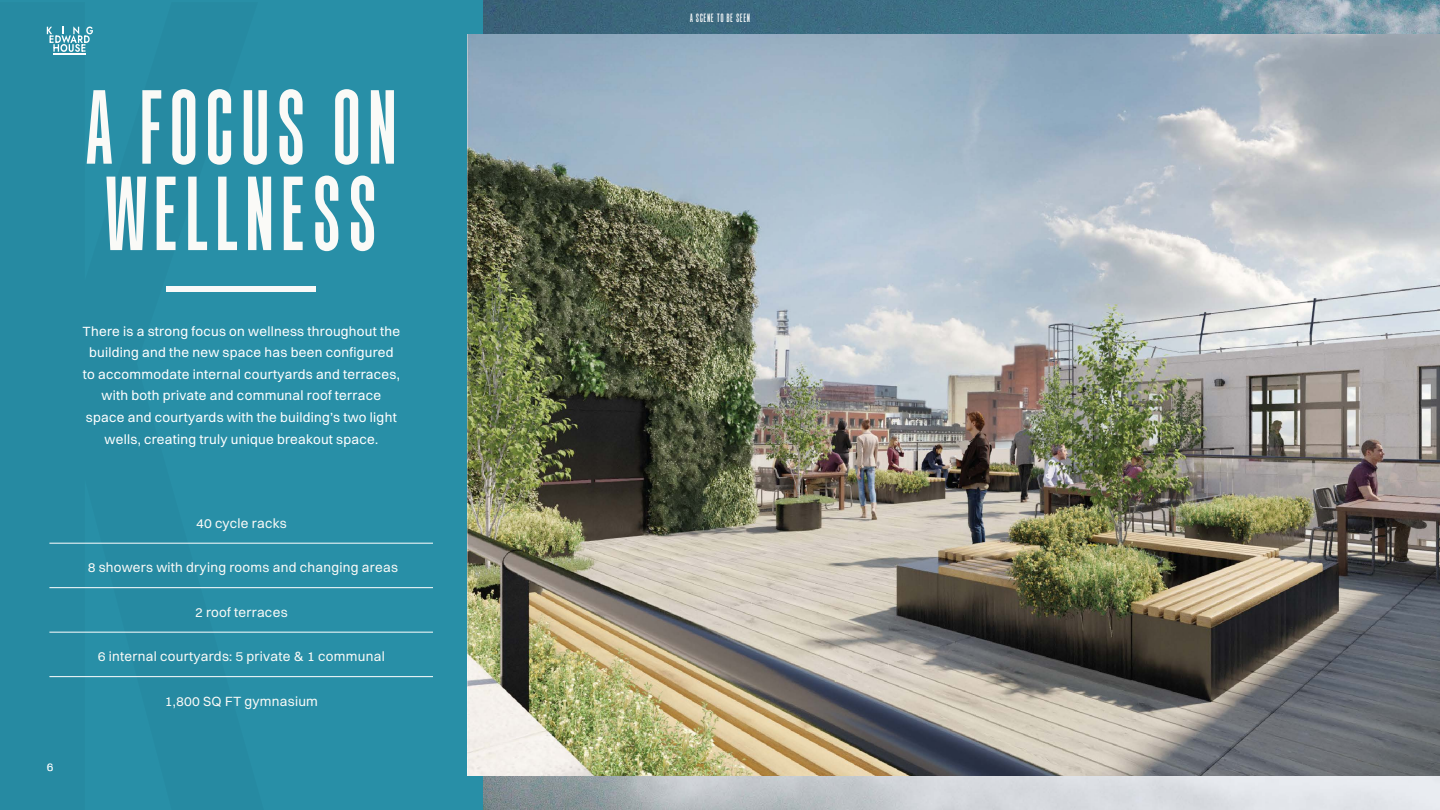
<style>
.page{position:relative;width:1440px;height:810px;background:#fff}
.page>*{position:absolute;margin:0;border:0;box-sizing:border-box;transform-origin:0 0}
.t1{font:500 105px/86.4px "AH Super Duper";letter-spacing:.04em;color:#fafaf7}
.t2{font:13.5px/21.6px "Switzer";letter-spacing:.02em;color:#fff;text-align:center}
.t3{font:13.5px "Switzer";letter-spacing:.02em;color:#fafaf7}
.t4{font:12px "AH Super Duper";letter-spacing:.04em;color:#fff}
.t5{font:500 10.5px "Fivo Sans Modern";color:#fff}
</style>
<div class="page">
<img style="left:483px;top:0;width:956px;height:810px">
<div style="left:0;top:0;width:483px;height:810px;background:#288fa7"></div>
<svg style="left:46px;top:27px;width:218px;height:651px"></svg>
<img style="left:468px;top:34px;width:971px;height:742px">
<div style="left:167px;top:286px;width:149px;height:5px;background:#f9f9f8"></div>
<hr style="left:49px;top:587px;width:384px;height:1px;background:#fff">
<hr style="left:49px;top:543px;width:384px;height:1px;background:#fff">
<hr style="left:49px;top:632px;width:384px;height:1px;background:#fff">
<hr style="left:49px;top:676px;width:384px;height:1px;background:#fff">
<svg style="left:47px;top:26px;width:46px;height:26px"></svg>
<hr style="left:53px;top:53px;width:32px;height:2px;background:#fff">
<p class="t5" style="left:47px;top:761px;width:8px">6</p>
<h1 class="t1" style="left:85px;top:89px;width:315px">A FOCUS ON<br>WELLNESS</h1>
<p class="t2" style="left:82px;top:320px;width:319px">There is a strong focus on wellness throughout the building and the new space has been configured to accommodate internal courtyards and terraces, with both private and communal roof terrace space and courtyards with the building’s two light wells, creating truly unique breakout space.</p>
<p class="t3" style="left:196px;top:515px;width:92px">40 cycle racks</p>
<p class="t3" style="left:88px;top:559px;width:312px">8 showers with drying rooms and changing areas</p>
<p class="t3" style="left:195px;top:604px;width:94px">2 roof terraces</p>
<p class="t3" style="left:98px;top:648px;width:288px">6 internal courtyards: 5 private &amp; 1 communal</p>
<p class="t3" style="left:165px;top:693px;width:155px">1,800 SQ FT gymnasium</p>
<p class="t4" style="left:689px;top:13px;width:62px">A SCENE TO BE SEEN</p>
</div>
